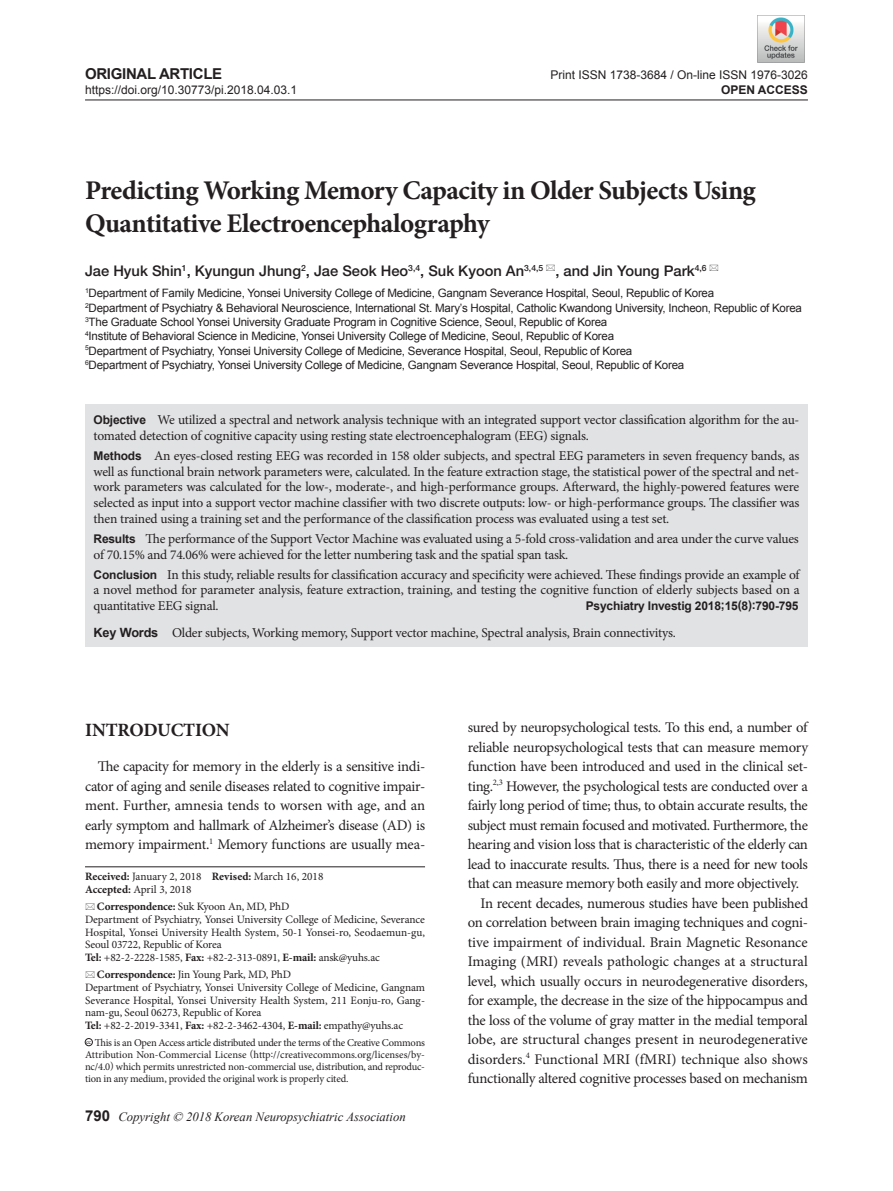
<style>
.page{position:relative;width:893px;height:1191px;background:#fff}
.page>*{position:absolute;margin:0;border:0;box-sizing:border-box;transform-origin:0 0}
.논문제목{font:700 27px/33px "Minion Pro";letter-spacing:-.02em;color:#231f20}
.큰제목{font:700 18.75px "Minion Pro";letter-spacing:-.01em;color:#231f20}
.t1{font:700 15px "Arial";letter-spacing:-.02em;color:#231f20}
.본문{font:14.7px/19.5px "Minion Pro";letter-spacing:-.02em;color:#231f20;text-align:justify}
.이름{font:500 14.7px "Helvetica Neue LT Std";color:#231f20}
.초록{font:13.5px/15.8px "Minion Pro";letter-spacing:-.015em;color:#231f20}
.t2{font:italic 12.75px "Times New Roman";color:#231f20}
.t3{font:12px "Arial";color:#231f20}
.초록-2{font:700 12px "Arial";letter-spacing:-.015em;color:#231f20}
.소속{font:11.55px "Arial";letter-spacing:-.02em;color:#231f20}
.교신저자{font:11.25px/12.8px "Minion Pro";letter-spacing:-.01em;color:#231f20;text-align:justify}
.날짜{font:11.25px "Minion Pro";color:#231f20}
.날짜-2{font:10.5px/12px "Minion Pro";letter-spacing:-.015em;color:#231f20;text-align:justify}
.t4{font:6.6px "Minion Pro";color:#231f20}
.s1{font-family:"Arial";font-weight:700;font-size:12px}
.s2{font-family:"Arial";font-weight:700;font-size:12.75px}
.s3{font-family:"Arial";font-weight:700;font-size:12.75px;color:#e1e2e4}
.s4{font-weight:700}
.s5{font-family:"Arial";font-weight:700;font-style:normal;font-size:15px}
</style>
<div class="page">
<hr style="left:85px;top:100px;width:723px;height:1px;background:#231f20">
<div style="left:85px;top:404px;width:723px;height:243px;background:#e1e2e4"></div>
<hr style="left:85px;top:866px;width:340px;height:1px;background:#231f20">
<div style="left:85px;top:1038px;width:8px;height:8px;border:1px solid #231f20;border-radius:50%"></div>
<img style="left:758px;top:17px;width:46px;height:46px">
<p class="t1" style="left:85px;top:64px;width:139px">ORIGINAL ARTICLE</p>
<p class="t3" style="left:85px;top:82px;width:214px">https://doi.org/10.30773/pi.2018.04.03.1</p>
<p class="t3" style="left:550px;top:67px;width:259px">Print ISSN 1738-3684 / On-line ISSN 1976-3026</p>
<p class="초록-2" style="left:721px;top:82px;width:88px">OPEN ACCESS</p>
<p class="논문제목" style="left:85px;top:173px;width:672px">Predicting Working Memory Capacity in Older Subjects Using<br>Quantitative Electroencephalography</p>
<p class="이름" style="left:85px;top:262px;width:623px">Jae Hyuk Shin<sup>1</sup>, Kyungun Jhung<sup>2</sup>, Jae Seok Heo<sup>3,4</sup>, Suk Kyoon An<sup>3,4,5</sup> , and Jin Young Park<sup>4,6</sup></p>
<p class="소속" style="left:85px;top:286px;width:631px"><sup>1</sup>Department of Family Medicine, Yonsei University College of Medicine, Gangnam Severance Hospital, Seoul, Republic of Korea</p>
<p class="소속" style="left:85px;top:300px;width:718px"><sup>2</sup>Department of Psychiatry &amp; Behavioral Neuroscience, International St. Mary’s Hospital, Catholic Kwandong University, Incheon, Republic of Korea</p>
<p class="소속" style="left:85px;top:314px;width:524px"><sup>3</sup>The Graduate School Yonsei University Graduate Program in Cognitive Science, Seoul, Republic of Korea</p>
<p class="소속" style="left:85px;top:329px;width:531px"><sup>4</sup>Institute of Behavioral Science in Medicine, Yonsei University College of Medicine, Seoul, Republic of Korea</p>
<p class="소속" style="left:85px;top:343px;width:549px"><sup>5</sup>Department of Psychiatry, Yonsei University College of Medicine, Severance Hospital, Seoul, Republic of Korea</p>
<p class="소속" style="left:85px;top:357px;width:601px"><sup>6</sup>Department of Psychiatry, Yonsei University College of Medicine, Gangnam Severance Hospital, Seoul, Republic of Korea</p>
<p class="초록" style="left:94px;top:412px;width:707px"><span class="s1">Objective</span> We utilized a spectral and network analysis technique with an integrated support vector classification algorithm for the au&shy;tomated detection of cognitive capacity using resting state electroencephalogram (EEG) signals.</p>
<p class="초록" style="left:94px;top:448px;width:707px;text-align:justify"><span class="s1">Methods</span> An eyes-closed resting EEG was recorded in 158 older subjects, and spectral EEG parameters in seven frequency bands, as well as functional brain network parameters were, calculated. In the feature extraction stage, the statistical power of the spectral and net&shy;work parameters was calculated for the low-, moderate-, and high-performance groups. Afterward, the highly-powered features were selected as input into a support vector machine classifier with two discrete outputs: low- or high-performance groups. The classifier was then trained using a training set and the performance of the classification process was evaluated using a test set.</p>
<p class="초록" style="left:94px;top:531px;width:707px"><span class="s1">Results</span> The performance of the Support Vector Machine was evaluated using a 5-fold cross-validation and area under the curve values of 70.15% and 74.06% were achieved for the letter numbering task and the spatial span task.</p>
<p class="초록" style="left:94px;top:566px;width:708px;text-align:justify"><span class="s1">Conclusion</span> In this study, reliable results for classification accuracy and specificity were achieved. These findings provide an example of a novel method for parameter analysis, feature extraction, training, and testing the cognitive function of elderly subjects based on a quantitative EEG signal.</p>
<p class="초록-2" style="left:586px;top:598px;width:214px">Psychiatry Investig 2018;15(8):790-795</p>
<p class="초록" style="left:94px;top:624px;width:584px"><span class="s2">Key Words</span><span class="s3">aa</span>Older subjects, Working memory, Support vector machine, Spectral analysis, Brain connectivitys.</p>
<p class="큰제목" style="left:85px;top:716px;width:146px">INTRODUCTION</p>
<p class="본문" style="left:85px;top:757px;width:342px;text-indent:13px">The capacity for memory in the elderly is a sensitive indi&shy;cator of aging and senile diseases related to cognitive impair&shy;ment. Further, amnesia tends to worsen with age, and an early symptom and hallmark of Alzheimer’s disease (AD) is memory impairment.<sup>1</sup> Memory functions are usually mea-</p>
<p class="날짜" style="left:85px;top:869px;width:240px"><span class="s4">Received:</span> January 2, 2018 <span class="s4">Revised:</span> March 16, 2018</p>
<p class="날짜" style="left:85px;top:882px;width:108px"><span class="s4">Accepted:</span> April 3, 2018</p>
<p class="교신저자" style="left:97px;top:900px;width:194px"><span class="s4">Correspondence:</span> Suk Kyoon An, MD, PhD</p>
<p class="교신저자" style="left:85px;top:913px;width:341px">Department of Psychiatry, Yonsei University College of Medicine, Severance Hospital, Yonsei University Health System, 50-1 Yonsei-ro, Seodaemun-gu, Seoul 03722, Republic of Korea</p>
<p class="교신저자" style="left:85px;top:951px;width:296px"><span class="s4">Tel:</span> +82-2-2228-1585, <span class="s4">Fax:</span> +82-2-313-0891, <span class="s4">E-mail:</span> ansk@yuhs.ac</p>
<p class="교신저자" style="left:97px;top:968px;width:196px"><span class="s4">Correspondence:</span> Jin Young Park, MD, PhD</p>
<p class="교신저자" style="left:85px;top:981px;width:341px">Department of Psychiatry, Yonsei University College of Medicine, Gangnam Severance Hospital, Yonsei University Health System, 211 Eonju-ro, Gang&shy;nam-gu, Seoul 06273, Republic of Korea</p>
<p class="교신저자" style="left:85px;top:1019px;width:320px"><span class="s4">Tel:</span> +82-2-2019-3341, <span class="s4">Fax:</span> +82-2-3462-4304, <span class="s4">E-mail:</span> empathy@yuhs.ac</p>
<p class="t4" style="left:86px;top:1037px;width:7px">cc</p>
<p class="날짜-2" style="left:85px;top:1036px;width:341px;text-indent:10px">This is an Open Access article distributed under the terms of the Creative Commons Attribution Non-Commercial License (http://creativecommons.org/licenses/by&shy;nc/4.0) which permits unrestricted non-commercial use, distribution, and reproduc&shy;tion in any medium, provided the original work is properly cited.</p>
<p class="t2" style="left:85px;top:1107px;width:322px"><span class="s5">790</span> Copyright © 2018 Korean Neuropsychiatric Association</p>
<p class="본문" style="left:468px;top:718px;width:342px">sured by neuropsychological tests. To this end, a number of reliable neuropsychological tests that can measure memory function have been introduced and used in the clinical set&shy;ting.<sup>2,3</sup> However, the psychological tests are conducted over a fairly long period of time; thus, to obtain accurate results, the subject must remain focused and motivated. Furthermore, the hearing and vision loss that is characteristic of the elderly can lead to inaccurate results. Thus, there is a need for new tools that can measure memory both easily and more objectively.</p>
<p class="본문" style="left:468px;top:893px;width:342px;text-indent:13px">In recent decades, numerous studies have been published on correlation between brain imaging techniques and cogni&shy;tive impairment of individual. Brain Magnetic Resonance Imaging (MRI) reveals pathologic changes at a structural level, which usually occurs in neurodegenerative disorders, for example, the decrease in the size of the hippocampus and the loss of the volume of gray matter in the medial temporal lobe, are structural changes present in neurodegenerative disorders.<sup>4</sup> Functional MRI (fMRI) technique also shows functionally altered cognitive processes based on mechanism</p>
</div>
